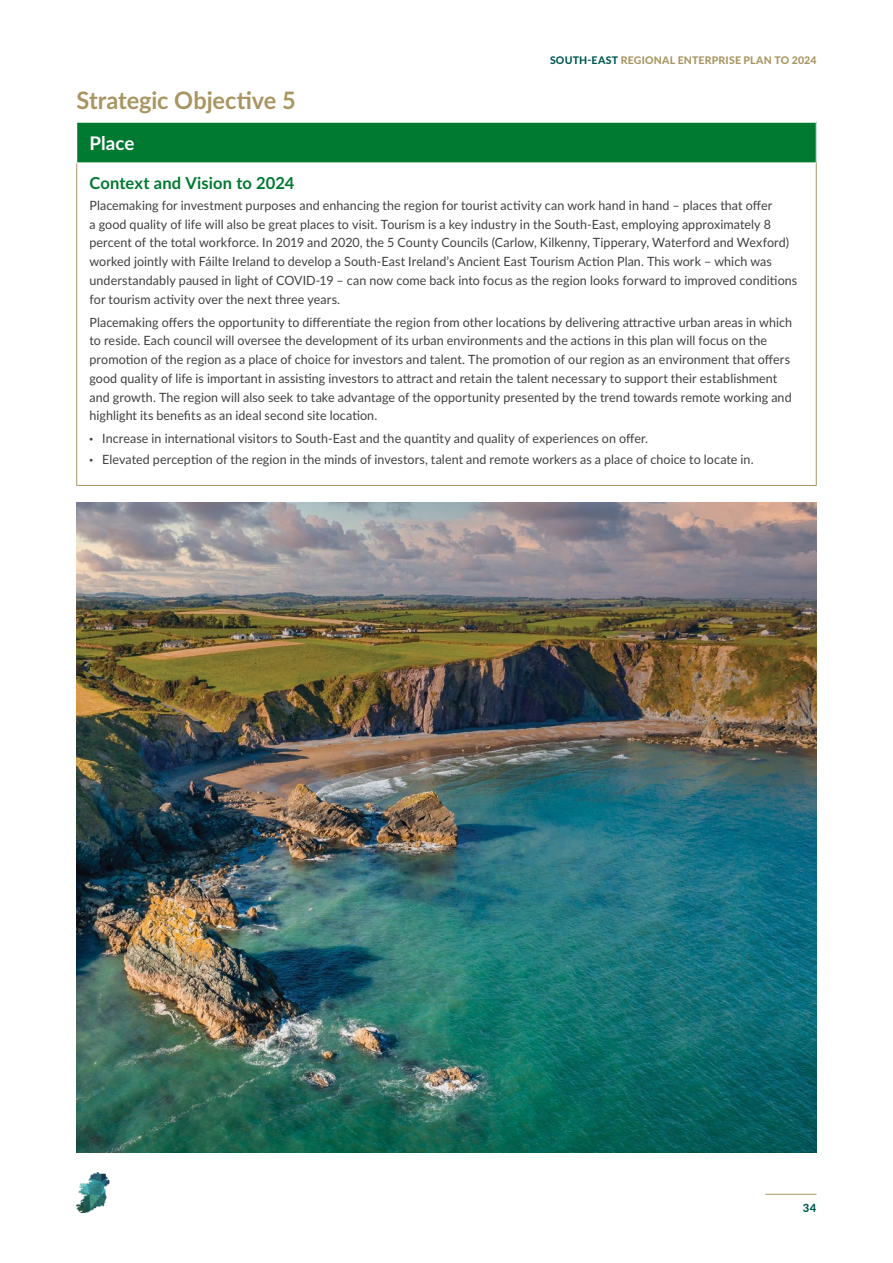
<style>
.page{position:relative;width:893px;height:1263px;background:#fff}
.page>*{position:absolute;margin:0;border:0;box-sizing:border-box;transform-origin:0 0}
.t1{font:700 24px "Lato";letter-spacing:-.005em;color:#a99562}
.t2{font:700 18.75px "Lato";color:#fff}
.t3{font:700 16.5px "Lato";letter-spacing:.01em;color:#007931}
.t4{font:12.75px/18.8px "Lato";letter-spacing:.005em;color:#414042}
.t5{font:800 11.25px "Lato";color:#005952}
.t6{font:800 10.5px "Lato";letter-spacing:.02em;color:#a99562}
.s1{color:#005952}
.s2{font-weight:900}
</style>
<div class="page">
<hr style="left:765px;top:1194px;width:51px;height:1px;background:#a99562">
<img style="left:77px;top:1172px;width:32px;height:41px">
<div style="left:77px;top:122px;width:739px;height:41px;background:#007931"></div>
<hr style="left:76px;top:163px;width:1px;height:322px;background:#a99562">
<hr style="left:816px;top:163px;width:1px;height:322px;background:#a99562">
<hr style="left:77px;top:485px;width:739px;height:1px;background:#a99562">
<hr style="left:77px;top:122px;width:739px;height:1px;background:#fff">
<img style="left:77px;top:503px;width:739px;height:650px">
<p class="t6" style="left:550px;top:52px;width:268px"><span class="s1">SOUTH-EAST</span> REGIONAL ENTERPRISE PLAN TO 2024</p>
<h1 class="t1" style="left:77px;top:82px;width:221px">Strategic Objective 5</h1>
<h2 class="t2" style="left:89px;top:129px;width:46px">Place</h2>
<p class="t3" style="left:89px;top:171px;width:206px">Context and Vision to 2024</p>
<p class="t4" style="left:89px;top:195px;width:709px">Placemaking for investment purposes and enhancing the region for tourist activity can work hand in hand – places that offer<br>a good quality of life will also be great places to visit. Tourism is a key industry in the South-East, employing approximately 8 percent of the total workforce. In 2019 and 2020, the 5 County Councils (Carlow, Kilkenny, Tipperary, Waterford and Wexford) worked jointly with Fáilte Ireland to develop a South-East Ireland’s Ancient East Tourism Action Plan. This work – which was understandably paused in light of COVID-19 – can now come back into focus as the region looks forward to improved conditions for tourism activity over the next three years.</p>
<p class="t4" style="left:89px;top:312px;width:704px">Placemaking offers the opportunity to differentiate the region from other locations by delivering attractive urban areas in which to reside. Each council will oversee the development of its urban environments and the actions in this plan will focus on the promotion of the region as a place of choice for investors and talent. The promotion of our region as an environment that offers good quality of life is important in assisting investors to attract and retain the talent necessary to support their establishment and growth. The region will also seek to take advantage of the opportunity presented by the trend towards remote working and highlight its benefits as an ideal second site location.</p>
<p class="t4" style="left:89px;top:428px;width:666px;line-height:20.9px"><span class="s2">·</span> Increase in international visitors to South-East and the quantity and quality of experiences on offer.<br><span class="s2">·</span> Elevated perception of the region in the minds of investors, talent and remote workers as a place of choice to locate in.</p>
<p class="t5" style="left:803px;top:1200px;width:15px">34</p>
</div>
